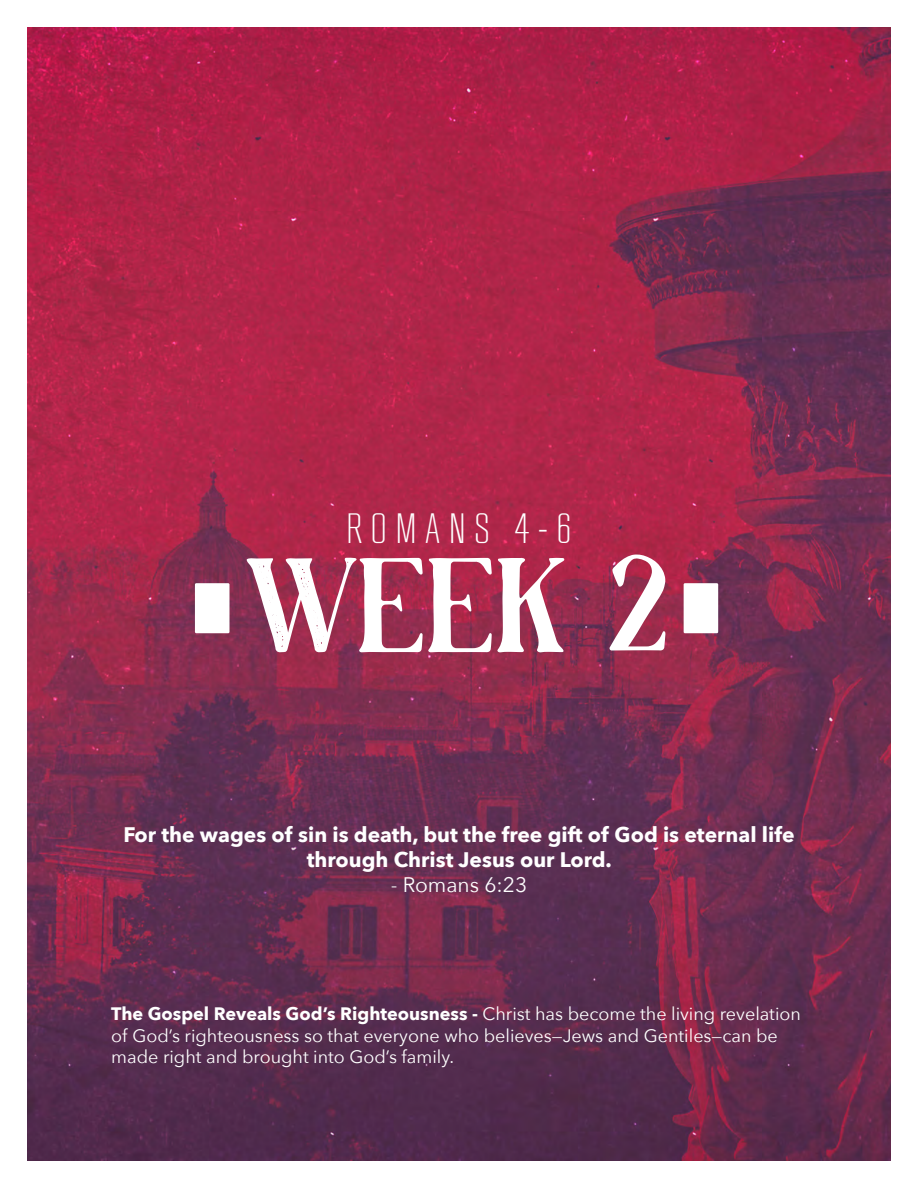
<style>
.page{position:relative;width:918px;height:1188px;background:#fff}
.page>*{position:absolute;margin:0;border:0;box-sizing:border-box;transform-origin:0 0}
.t1{font:135px "JABROWZKY Regular";color:#fff}
.t2{font:300 42px "RB No 2";letter-spacing:.2em;color:#fff}
.t3{font:700 21px/25.2px "Avenir Next";color:#fff;text-align:center}
.t4{font:21px "Avenir Next";color:#fff}
.t5{font:18px/21.6px "Avenir Next";color:#fff}
.s1{font-weight:700}
</style>
<div class="page">
<img style="left:27px;top:27px;width:864px;height:1134px">
<div style="left:195px;top:583px;width:35px;height:50px;background:#fff"></div>
<div style="left:684px;top:583px;width:34px;height:50px;background:#fff"></div>
<p class="t2" style="left:347px;top:506px;width:226px">ROMANS 4-6</p>
<p class="t1" style="left:247px;top:550px;width:426px">Week 2</p>
<p class="t3" style="left:123px;top:822px;width:673px">For the wages of sin is death, but the free gift of God is eternal life through Christ Jesus our Lord.</p>
<p class="t4" style="left:391px;top:867px;width:138px">- Romans 6:23</p>
<p class="t5" style="left:111px;top:1002px;width:691px"><span class="s1">The Gospel Reveals God’s Righteousness -</span> Christ has become the living revelation of God’s righteousness so that everyone who believes—Jews and Gentiles—can be made right and brought into God’s family.</p>
</div>
